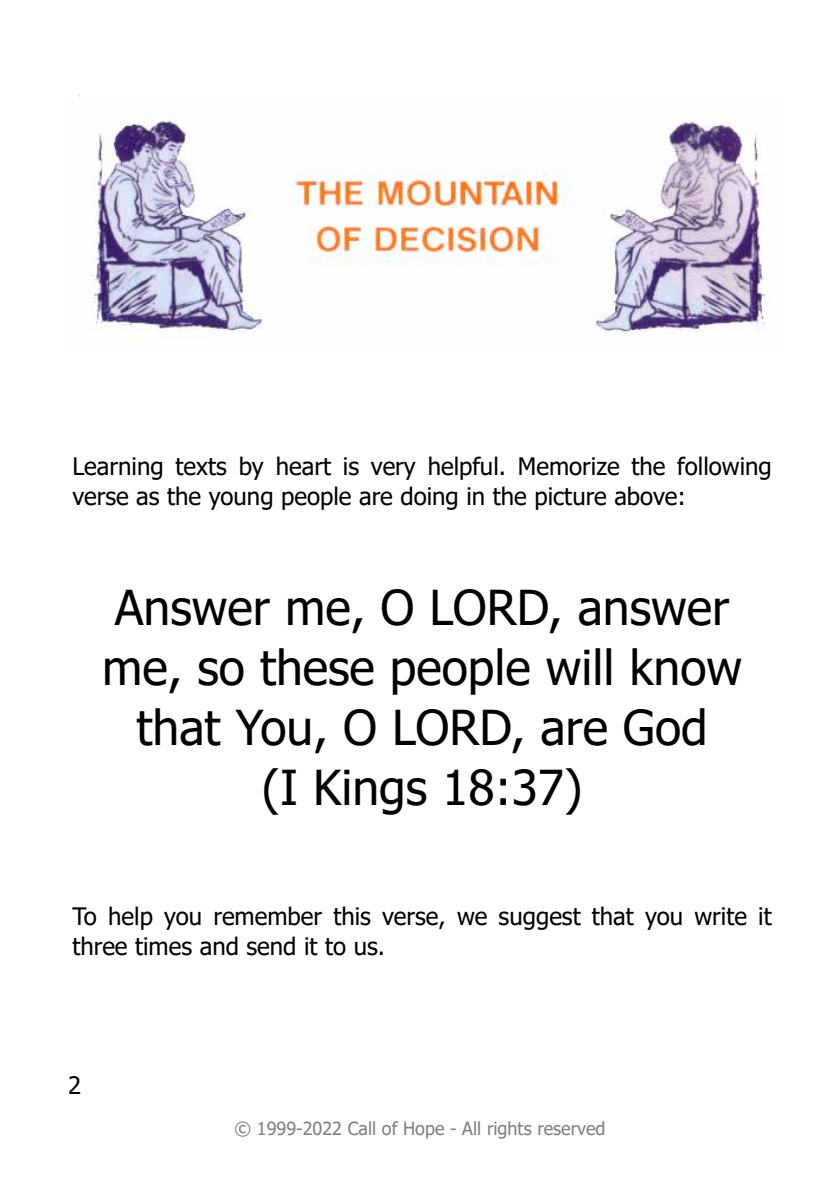
<style>
.page{position:relative;width:840px;height:1191px;background:#fff}
.page>*{position:absolute;margin:0;border:0;box-sizing:border-box;transform-origin:0 0}
.t1{font:48px/60px "Tahoma";color:#000;text-align:center}
.t2{font:24px/30px "Tahoma";color:#000}
.t3{font:18px "Tahoma";color:#7e7f81}
</style>
<div class="page">
<img style="left:77px;top:94px;width:692px;height:239px">
<p class="t2" style="left:72px;top:453px;width:700px">Learning texts by heart is very helpful. Memorize the following verse as the young people are doing in the picture above:</p>
<h1 class="t1" style="left:102px;top:580px;width:641px">Answer me, O LORD, answer me, so these people will know that You, O LORD, are God<br>(I Kings 18:37)</h1>
<p class="t2" style="left:72px;top:903px;width:700px">To help you remember this verse, we suggest that you write it three times and send it to us.</p>
<p class="t2" style="left:68px;top:1071px;width:15px">2</p>
<p class="t3" style="left:234px;top:1116px;width:372px">© 1999-2022 Call of Hope - All rights reserved</p>
</div>
